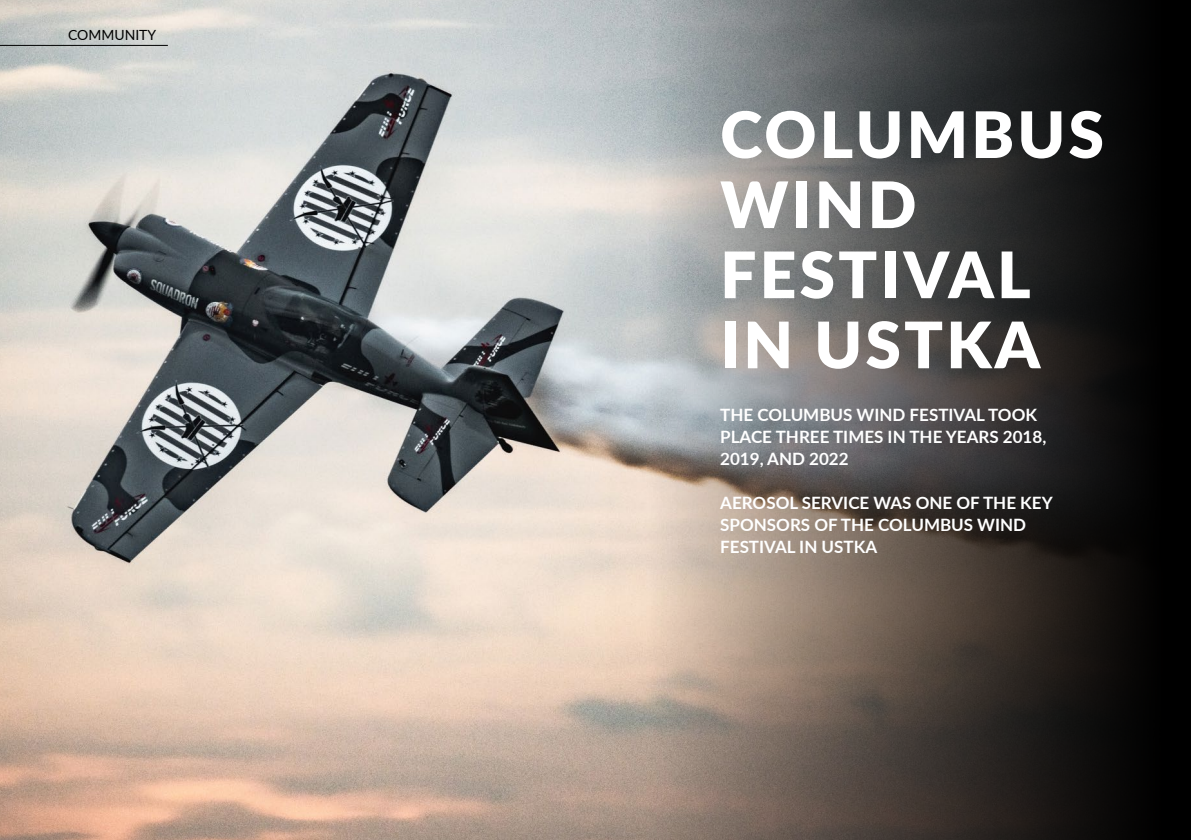
<style>
.page{position:relative;width:1191px;height:840px;background:#fff}
.page>*{position:absolute;margin:0;border:0;box-sizing:border-box;transform-origin:0 0}
.t1{font:900 64px/70px "Lato";letter-spacing:.05em;color:#fff}
.t2{font:700 17px/22px "Lato";color:#fff}
.t3{font:14px "Lato";color:#000}
</style>
<div class="page">
<img style="left:0;top:0;width:607px;height:839px">
<svg style="left:607px;top:0;width:584px;height:839px;background:#5b5754"></svg>
<hr style="left:0;top:45px;width:168px;height:1px;background:#000">
<p class="t3" style="left:68px;top:25px;width:90px">COMMUNITY</p>
<h1 class="t1" style="left:720px;top:97px;width:385px">COLUMBUS<br>WIND<br>FESTIVAL<br>IN USTKA</h1>
<p class="t2" style="left:720px;top:402px;width:327px">THE COLUMBUS WIND FESTIVAL TOOK<br>PLACE THREE TIMES IN THE YEARS 2018,<br>2019, AND 2022</p>
<p class="t2" style="left:720px;top:490px;width:334px">AEROSOL SERVICE WAS ONE OF THE KEY<br>SPONSORS OF THE COLUMBUS WIND<br>FESTIVAL IN USTKA</p>
</div>
